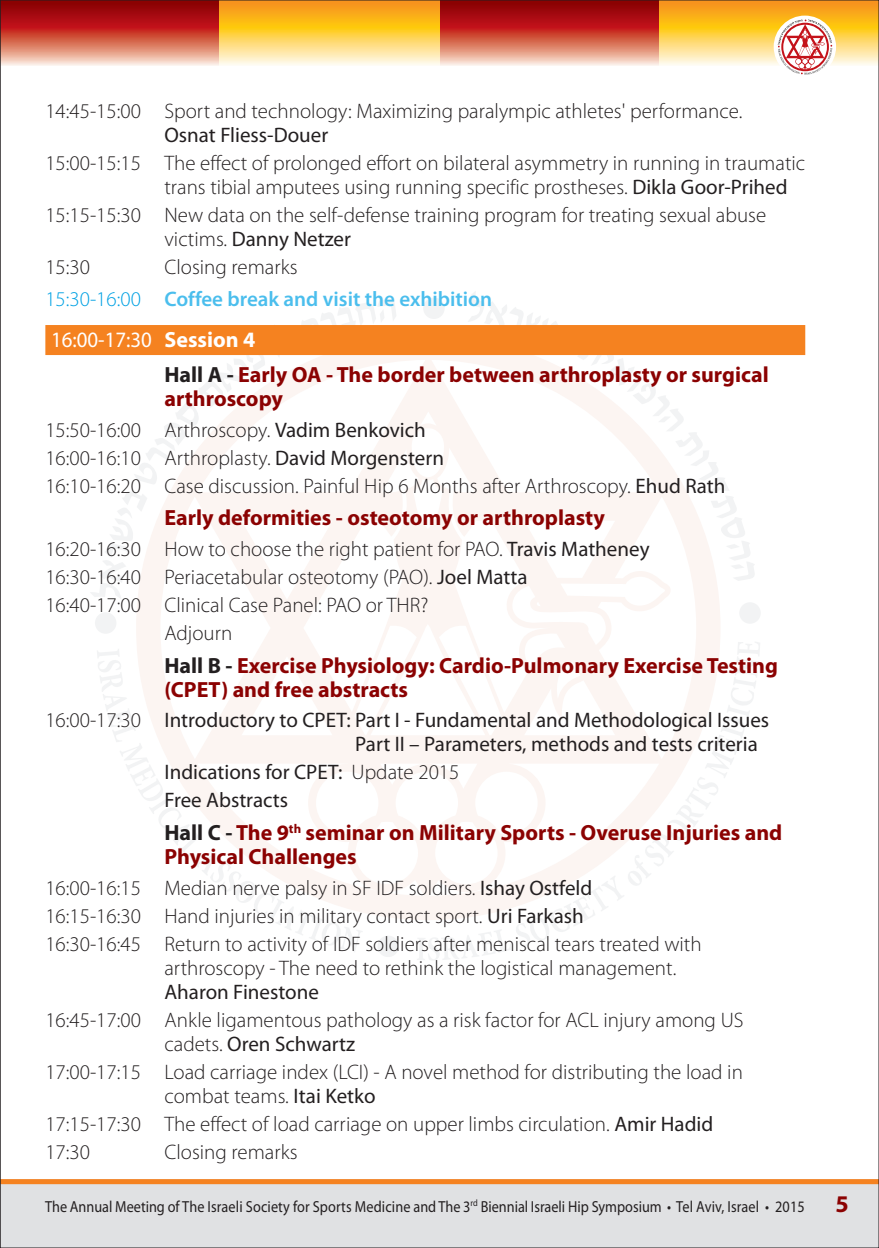
<style>
.page{position:relative;width:879px;height:1248px;background:#fff}
.page>*{position:absolute;margin:0;border:0;box-sizing:border-box;transform-origin:0 0}
.t1{font:700 24px "Myriad Pro";color:#8b0202}
.t2{font:700 22px/24px "Myriad Pro";color:#8b0202}
.t3{font:300 21px/28px "Myriad Pro";color:#231f20}
.t4{font:21px/24px "Myriad Pro";color:#231f20}
.t5{font:600 21px/32.6px "Myriad Pro";color:#4bbeed}
.t6{font:16px "Myriad Pro";color:#231f20;scale:.89 1}
.s1{font-weight:400}
.s2{font-weight:300;color:#231f20}
.s3{font-weight:300;color:#00a1e3}
.s4{font-weight:400;color:#fff}
.s5{color:#fff}
.s6{color:#231f20}
.s7{font-weight:300}
</style>
<div class="page">
<svg style="left:2px;top:2px;width:218px;height:64px;background:#c7534a"></svg>
<svg style="left:439px;top:2px;width:220px;height:64px;background:#c7534a"></svg>
<svg style="left:220px;top:2px;width:219px;height:63px;background:#fccb58"></svg>
<svg style="left:659px;top:2px;width:218px;height:63px;background:#fcc854"></svg>
<svg style="left:136px;top:355px;width:584px;height:565px"></svg>
<svg style="left:97px;top:648px;width:266px;height:304px"></svg>
<svg style="left:417px;top:641px;width:343px;height:319px"></svg>
<svg style="left:90px;top:355px;width:205px;height:244px"></svg>
<svg style="left:301px;top:299px;width:95px;height:26px"></svg>
<svg style="left:468px;top:292px;width:287px;height:289px"></svg>
<div style="left:423px;top:297px;width:22px;height:22px;background:#f2f3f4;border-radius:50%"></div>
<div style="left:377px;top:935px;width:22px;height:22px;background:#f2f3f4;border-radius:50%"></div>
<div style="left:95px;top:612px;width:21px;height:21px;background:#f2f3f4;border-radius:50%"></div>
<div style="left:739px;top:602px;width:22px;height:21px;background:#f2f3f4;border-radius:50%"></div>
<div style="left:0;top:1179px;width:879px;height:68px;background:#e0e1e3"></div>
<div style="left:773px;top:16px;width:63px;height:62px;border:2px solid #fff;border-radius:50%"></div>
<svg style="left:777px;top:19px;width:55px;height:56px"></svg>
<svg style="left:2px;top:1179px;width:875px;height:4px;background:#f48526"></svg>
<div style="left:45px;top:325px;width:760px;height:30px;background:#f58220"></div>
<p class="t3" style="left:45px;top:97px;width:698px">14:45-15:00 Sport and technology: Maximizing paralympic athletes' performance.</p>
<p class="t4" style="left:164px;top:122px;width:165px">Osnat Fliess-Douer</p>
<p class="t3" style="left:164px;top:151px;width:642px;line-height:24px;text-indent:-119px">15:00-15:15 The effect of prolonged effort on bilateral asymmetry in running in traumatic trans tibial amputees using running specific prostheses. <span class="s1">Dikla Goor-Prihed</span></p>
<p class="t3" style="left:164px;top:203px;width:603px;line-height:24px;text-indent:-119px">15:15-15:30 New data on the self-defense training program for treating sexual abuse victims. <span class="s1">Danny Netzer</span></p>
<p class="t3" style="left:45px;top:253px;width:46px">15:30</p>
<p class="t5" style="left:45px;top:250px;width:448px;text-indent:119px"><span class="s2">Closing remarks<br></span><span class="s3">15:30-16:00</span> Coffee break and visit the exhibition</p>
<p class="t2" style="left:164px;top:321px;width:606px;line-height:35.4px;text-indent:-113px"><span class="s4">16:00-17:30</span> <span class="s5">Session 4<br></span><span class="s6">Hall A -</span> Early OA - The border between arthroplasty or surgical</p>
<p class="t2" style="left:164px;top:386px;width:120px">arthroscopy</p>
<p class="t3" style="left:45px;top:415px;width:682px">15:50-16:00 Arthroscopy. <span class="s1">Vadim Benkovich<br></span>16:00-16:10 Arthroplasty. <span class="s1">David Morgenstern<br></span>16:10-16:20 Case discussion. Painful Hip 6 Months after Arthroscopy. <span class="s1">Ehud Rath</span></p>
<p class="t2" style="left:164px;top:505px;width:442px">Early deformities - osteotomy or arthroplasty</p>
<p class="t3" style="left:45px;top:535px;width:606px">16:20-16:30 How to choose the right patient for PAO. <span class="s1">Travis Matheney</span></p>
<p class="t3" style="left:45px;top:563px;width:484px">16:30-16:40 Periacetabular osteotomy (PAO). <span class="s1">Joel Matta</span></p>
<p class="t3" style="left:45px;top:591px;width:385px">16:40-17:00 Clinical Case Panel: PAO or THR?</p>
<p class="t3" style="left:164px;top:618px;width:69px">Adjourn</p>
<p class="t2" style="left:164px;top:652px;width:615px"><span class="s6">Hall B -</span> Exercise Physiology: Cardio-Pulmonary Exercise Testing (CPET) and free abstracts</p>
<p class="t4" style="left:355px;top:708px;width:415px;text-indent:-310px"><span class="s7">16:00-17:30</span> Introductory to CPET: Part I - Fundamental and Methodological Issues<br>Part II – Parameters, methods and tests criteria</p>
<p class="t4" style="left:164px;top:758px;width:296px;line-height:28px">Indications for CPET: <span class="s7">Update 2015<br></span>Free Abstracts</p>
<p class="t2" style="left:164px;top:819px;width:619px"><span class="s6">Hall C -</span> The 9<sup>th</sup> seminar on Military Sports - Overuse Injuries and<br>Physical Challenges</p>
<p class="t3" style="left:45px;top:873px;width:658px">16:00-16:15 Median nerve palsy in SF IDF soldiers. <span class="s1">Ishay Ostfeld<br></span>16:15-16:30 Hand injuries in military contact sport. <span class="s1">Uri Farkash<br></span>16:30-16:45 Return to activity of IDF soldiers after meniscal tears treated with</p>
<p class="t3" style="left:164px;top:953px;width:513px">arthroscopy - The need to rethink the logistical management.</p>
<p class="t4" style="left:164px;top:979px;width:156px">Aharon Finestone</p>
<p class="t3" style="left:164px;top:1007px;width:580px;line-height:24px;text-indent:-119px">16:45-17:00 Ankle ligamentous pathology as a risk factor for ACL injury among US cadets. <span class="s1">Oren Schwartz</span></p>
<p class="t3" style="left:164px;top:1059px;width:580px;line-height:24px;text-indent:-119px">17:00-17:15 Load carriage index (LCI) - A novel method for distributing the load in combat teams. <span class="s1">Itai Ketko</span></p>
<p class="t3" style="left:45px;top:1109px;width:669px">17:15-17:30 The effect of load carriage on upper limbs circulation. <span class="s1">Amir Hadid<br></span>17:30</p>
<p class="t3" style="left:164px;top:1137px;width:135px">Closing remarks</p>
<p class="t6" style="left:45px;top:1196px;width:855px">The Annual Meeting of The Israeli Society for Sports Medicine and The 3<sup>rd</sup> Biennial Israeli Hip Symposium • Tel Aviv, Israel • 2015</p>
<p class="t1" style="left:835px;top:1188px;width:15px">5</p>
</div>
